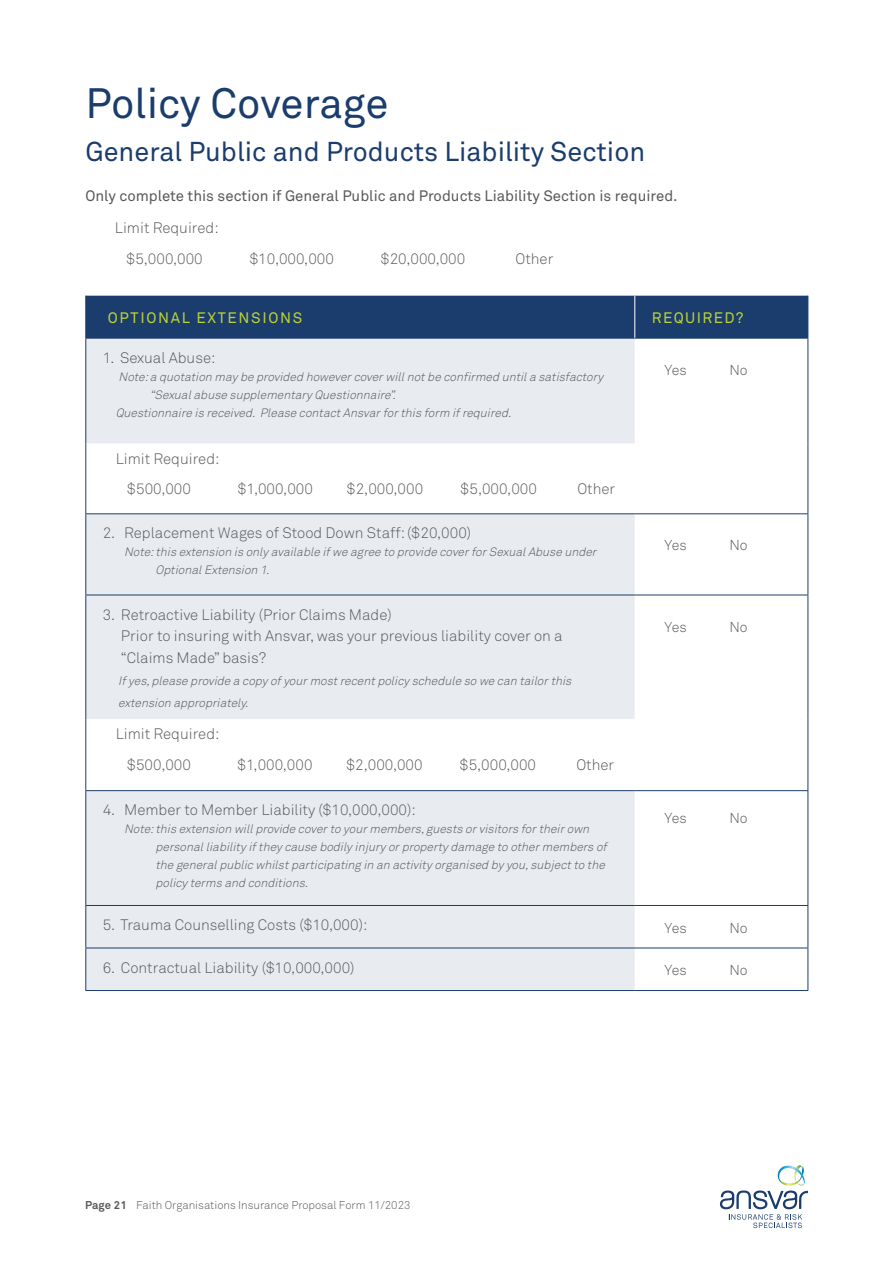
<style>
.page{position:relative;width:893px;height:1263px;background:#fff}
.page>*{position:absolute;margin:0;border:0;box-sizing:border-box;transform-origin:0 0}
.t1{font:42px "Akkurat Pro";color:#1b3d6d}
.t2{font:27px "Akkurat Pro";color:#1b3d6d}
.t3{font:15px/30.3px "Akkurat Light Pro";color:#58595b}
.t4{font:15px "Akkurat Pro";color:#58595b}
.t5{font:15px "Akkurat Pro";letter-spacing:.11em;color:#bfd430}
.t6{font:14.25px "Akkurat Light Pro";color:#58595b}
.t7{font:italic 12px/18px "Akkurat Light Pro";letter-spacing:-.26em;color:#58595b}
.t8{font:italic 12px/18px "Akkurat Light Pro";letter-spacing:-.045em;color:#58595b}
.t9{font:11.25px "Akkurat Light Pro";color:#58595b}
.s1{font-family:"Akkurat Pro";font-weight:700}
</style>
<div class="page">
<svg style="left:720px;top:1165px;width:88px;height:63px"></svg>
<div style="left:86px;top:296px;width:721px;height:42px;background:#1b3d6d"></div>
<svg style="left:86px;top:339px;width:721px;height:651px;fill:#e8ecf0"></svg>
<hr style="left:85px;top:338px;width:550px;height:1px;background:#1b3d6d">
<hr style="left:635px;top:338px;width:173px;height:1px;background:#1b3d6d">
<hr style="left:807px;top:339px;width:1px;height:105px;background:#1b3d6d">
<hr style="left:807px;top:444px;width:1px;height:69px;background:#1b3d6d">
<hr style="left:85px;top:513px;width:550px;height:1px;background:#1b3d6d">
<hr style="left:635px;top:513px;width:173px;height:1px;background:#1b3d6d">
<hr style="left:807px;top:514px;width:1px;height:81px;background:#1b3d6d">
<hr style="left:85px;top:595px;width:550px;height:1px;background:#1b3d6d">
<hr style="left:635px;top:595px;width:173px;height:1px;background:#1b3d6d">
<hr style="left:807px;top:595px;width:1px;height:124px;background:#1b3d6d">
<hr style="left:807px;top:719px;width:1px;height:71px;background:#1b3d6d">
<hr style="left:85px;top:790px;width:550px;height:1px;background:#1b3d6d">
<hr style="left:635px;top:790px;width:173px;height:1px;background:#1b3d6d">
<hr style="left:807px;top:791px;width:1px;height:114px;background:#1b3d6d">
<hr style="left:85px;top:905px;width:550px;height:1px;background:#1b3d6d">
<hr style="left:635px;top:905px;width:173px;height:1px;background:#1b3d6d">
<hr style="left:807px;top:906px;width:1px;height:42px;background:#1b3d6d">
<hr style="left:85px;top:948px;width:550px;height:1px;background:#1b3d6d">
<hr style="left:635px;top:948px;width:173px;height:1px;background:#1b3d6d">
<hr style="left:807px;top:948px;width:1px;height:42px;background:#1b3d6d">
<hr style="left:85px;top:990px;width:550px;height:1px;background:#1b3d6d">
<hr style="left:635px;top:990px;width:173px;height:1px;background:#1b3d6d">
<hr style="left:634px;top:296px;width:1px;height:42px;background:#fff">
<hr style="left:807px;top:296px;width:1px;height:42px;background:#1b3d6d">
<hr style="left:85px;top:296px;width:1px;height:42px;background:#1b3d6d">
<hr style="left:85px;top:339px;width:1px;height:105px;background:#1b3d6d">
<hr style="left:85px;top:444px;width:1px;height:69px;background:#1b3d6d">
<hr style="left:85px;top:514px;width:1px;height:81px;background:#1b3d6d">
<hr style="left:85px;top:595px;width:1px;height:124px;background:#1b3d6d">
<hr style="left:85px;top:719px;width:1px;height:71px;background:#1b3d6d">
<hr style="left:85px;top:791px;width:1px;height:114px;background:#1b3d6d">
<hr style="left:85px;top:906px;width:1px;height:42px;background:#1b3d6d">
<hr style="left:85px;top:948px;width:1px;height:42px;background:#1b3d6d">
<h1 class="t1" style="left:85px;top:79px;width:305px">Policy Coverage</h1>
<h2 class="t2" style="left:85px;top:136px;width:561px">General Public and Products Liability Section</h2>
<p class="t4" style="left:85px;top:187px;width:594px">Only complete this section if General Public and Products Liability Section is required.</p>
<p class="t3" style="left:115px;top:213px;width:105px;text-align:center">Limit Required: $5,000,000</p>
<p class="t3" style="left:250px;top:244px;width:86px">$10,000,000</p>
<p class="t3" style="left:381px;top:244px;width:86px">$20,000,000</p>
<p class="t3" style="left:515px;top:244px;width:39px">Other</p>
<p class="t5" style="left:108px;top:309px;width:196px">optio nal extensio ns</p>
<p class="t5" style="left:652px;top:309px;width:93px">requi red?</p>
<p class="t3" style="left:103px;top:343px;width:114px">1. Sexual Abuse:</p>
<p class="t7" style="left:119px;top:368px;width:489px">Note:a quotation maybe provided howevercoverwillnotbe confirmed untila satisfactory</p>
<p class="t7" style="left:150px;top:386px;width:250px">“Sexualabuse supplementaryQuestionnaire”.</p>
<p class="t7" style="left:116px;top:404px;width:400px">Questionnaire is received. Please contactAnsvarforthis form ifrequired.</p>
<p class="t6" style="left:665px;top:361px;width:24px">Yes</p>
<p class="t6" style="left:729px;top:361px;width:20px">No</p>
<p class="t3" style="left:127px;top:444px;width:94px;text-indent:-11px">Limit Required: $500,000</p>
<p class="t3" style="left:238px;top:474px;width:76px">$1,000,000</p>
<p class="t3" style="left:347px;top:474px;width:78px">$2,000,000</p>
<p class="t3" style="left:460px;top:474px;width:78px">$5,000,000</p>
<p class="t3" style="left:577px;top:474px;width:39px">Other</p>
<p class="t3" style="left:103px;top:518px;width:370px">2. Replacement Wages of Stood Down Staff: ($20,000)</p>
<p class="t8" style="left:155px;top:543px;width:446px;text-indent:-31px">Note:this extension is onlyavailable ifwe agree to provide coverforSexualAbuse under<br>OptionalExtension 1.</p>
<p class="t3" style="left:121px;top:604px;width:443px;line-height:21.8px;text-indent:-18px">3. Retroactive Liability (Prior Claims M ade)<br>Prior to insuring with Ansvar, was your previous liability cover on a “Claims Made” basis?</p>
<p class="t7" style="left:118px;top:670px;width:458px;line-height:21.8px">Ifyes,please provide a copyofyourmostrecentpolicyschedule so we can tailorthis extension appropriately.</p>
<p class="t3" style="left:127px;top:719px;width:94px;text-indent:-11px">Limit Required: $500,000</p>
<p class="t3" style="left:238px;top:750px;width:76px">$1,000,000</p>
<p class="t3" style="left:346px;top:750px;width:78px">$2,000,000</p>
<p class="t3" style="left:460px;top:750px;width:78px">$5,000,000</p>
<p class="t3" style="left:576px;top:750px;width:39px">Other</p>
<p class="t3" style="left:103px;top:795px;width:315px">4. Member to Member Liability ($10,000,000):</p>
<p class="t7" style="left:156px;top:820px;width:456px;text-indent:-31px">Note:this extension willprovide coverto yourmembers,guests orvisitors fortheirown personalliabilityiftheycause bodilyinj uryorpropertydamage to othermembers of the generalpublic whilstparticipating in an activityorganised byyou,subjectto the policyterms and conditions.</p>
<p class="t6" style="left:665px;top:537px;width:24px">Yes</p>
<p class="t6" style="left:729px;top:537px;width:20px">No</p>
<p class="t6" style="left:665px;top:618px;width:24px">Yes</p>
<p class="t6" style="left:729px;top:618px;width:20px">No</p>
<p class="t6" style="left:665px;top:809px;width:24px">Yes</p>
<p class="t6" style="left:729px;top:809px;width:20px">No</p>
<p class="t3" style="left:103px;top:910px;width:266px">5. Trauma Counselling Costs ($10,000):</p>
<p class="t6" style="left:665px;top:919px;width:24px">Yes</p>
<p class="t6" style="left:729px;top:919px;width:20px">No</p>
<p class="t3" style="left:103px;top:952px;width:253px">6. Contractual Liability ($10,000,000)</p>
<p class="t6" style="left:665px;top:962px;width:24px">Yes</p>
<p class="t6" style="left:729px;top:962px;width:20px">No</p>
<p class="t9" style="left:85px;top:1198px;width:327px"><span class="s1">Page 21</span> Faith Organisations Insurance Proposal Form 11/2023</p>
</div>
